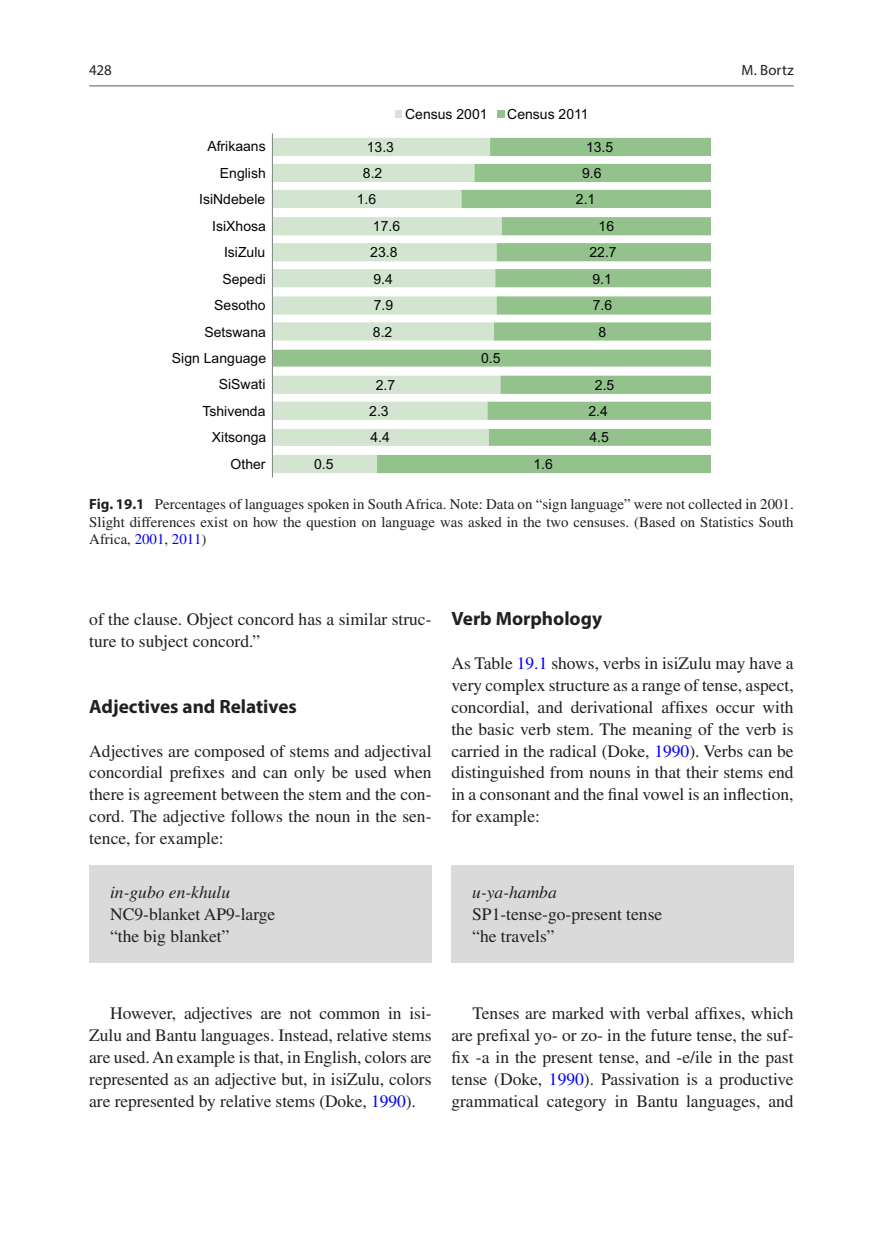
<style>
.page{position:relative;width:883px;height:1260px;background:#fff}
.page>*{position:absolute;margin:0;border:0;box-sizing:border-box;transform-origin:0 0}
._2_hd{font:700 19.25px "Myriad Pro";color:#231f20}
.Text_flush{font:17.5px/21.9px "Times LT Std";color:#231f20;text-align:justify}
.Text{font:17.5px/21.9px "Times LT Std";letter-spacing:-.005em;color:#231f20;text-align:justify}
.B_text_flush_Overvie{font:17.5px "Times LT Std";color:#231f20}
.B_text_flush_Overvie-2{font:italic 17.5px "Times LT Std";color:#231f20}
.t1{font:14.88px/17.5px "Times LT Std";color:#231f20;text-align:justify}
.t2{font:14.88px "Myriad Pro";letter-spacing:.01em;color:#231f20}
.t3{font:14px "Arial";color:#030505}
.s1{font-family:"Myriad Pro";font-weight:700}
.s2{color:#0000fa}
</style>
<div class="page">
<div style="left:273px;top:133px;width:438px;height:344px;background:linear-gradient(to right,#fbfdfb,#f6faf5)"></div>
<svg style="left:273px;top:138px;width:438px;height:335px"></svg>
<hr style="left:272px;top:133px;width:1px;height:345px;background:#818283">
<div style="left:395px;top:110px;width:7px;height:8px;background:#d3e5d0"></div>
<div style="left:497px;top:110px;width:8px;height:8px;background:#94c28d"></div>
<div style="left:89px;top:865px;width:343px;height:97px;background:#dadada"></div>
<div style="left:451px;top:865px;width:343px;height:97px;background:#dadada"></div>
<hr style="left:89px;top:85px;width:705px;height:2px;background:#9e9e9e">
<p class="t2" style="left:89px;top:61px;width:24px">428</p>
<p class="t3" style="left:405px;top:105px;width:84px">Census 2001</p>
<p class="t3" style="left:507px;top:105px;width:83px">Census 2011</p>
<p class="t3" style="left:207px;top:137px;width:60px">Afrikaans</p>
<p class="t3" style="left:367px;top:137px;width:29px">13.3</p>
<p class="t3" style="left:586px;top:137px;width:29px">13.5</p>
<p class="t3" style="left:220px;top:164px;width:47px">English</p>
<p class="t3" style="left:363px;top:164px;width:21px">8.2</p>
<p class="t3" style="left:582px;top:164px;width:21px">9.6</p>
<p class="t3" style="left:199px;top:190px;width:68px">IsiNdebele</p>
<p class="t3" style="left:357px;top:190px;width:21px">1.6</p>
<p class="t3" style="left:576px;top:190px;width:21px">2.1</p>
<p class="t3" style="left:212px;top:217px;width:55px">IsiXhosa</p>
<p class="t3" style="left:373px;top:217px;width:29px">17.6</p>
<p class="t3" style="left:599px;top:217px;width:17px">16</p>
<p class="t3" style="left:224px;top:243px;width:43px">IsiZulu</p>
<p class="t3" style="left:370px;top:243px;width:29px">23.8</p>
<p class="t3" style="left:589px;top:243px;width:29px">22.7</p>
<p class="t3" style="left:222px;top:270px;width:45px">Sepedi</p>
<p class="t3" style="left:373px;top:270px;width:21px">9.4</p>
<p class="t3" style="left:593px;top:270px;width:21px">9.1</p>
<p class="t3" style="left:214px;top:296px;width:53px">Sesotho</p>
<p class="t3" style="left:374px;top:296px;width:21px">7.9</p>
<p class="t3" style="left:593px;top:296px;width:21px">7.6</p>
<p class="t3" style="left:205px;top:322px;width:63px">Setswana</p>
<p class="t3" style="left:373px;top:323px;width:21px">8.2</p>
<p class="t3" style="left:599px;top:323px;width:9px">8</p>
<p class="t3" style="left:172px;top:349px;width:96px">Sign Language</p>
<p class="t3" style="left:481px;top:349px;width:21px">0.5</p>
<p class="t3" style="left:219px;top:375px;width:48px">SiSwati</p>
<p class="t3" style="left:376px;top:376px;width:21px">2.7</p>
<p class="t3" style="left:595px;top:375px;width:21px">2.5</p>
<p class="t3" style="left:203px;top:402px;width:65px">Tshivenda</p>
<p class="t3" style="left:369px;top:402px;width:21px">2.3</p>
<p class="t3" style="left:588px;top:402px;width:21px">2.4</p>
<p class="t3" style="left:212px;top:428px;width:56px">Xitsonga</p>
<p class="t3" style="left:370px;top:428px;width:21px">4.4</p>
<p class="t3" style="left:590px;top:428px;width:21px">4.5</p>
<p class="t3" style="left:231px;top:455px;width:37px">Other</p>
<p class="t3" style="left:314px;top:455px;width:21px">0.5</p>
<p class="t3" style="left:533px;top:455px;width:21px">1.6</p>
<p class="t2" style="left:742px;top:61px;width:54px">M. Bortz</p>
<p class="t1" style="left:89px;top:495px;width:706px"><span class="s1">Fig. 19.1</span> Percentages of languages spoken in South Africa. Note: Data on “sign language” were not collected in 2001.<br>Slight differences exist on how the question on language was asked in the two censuses. (Based on Statistics South Africa, <span class="s2">2001</span>, <span class="s2">2011</span>)</p>
<p class="Text_flush" style="left:89px;top:608px;width:344px">of the clause. Object concord has a similar struc&shy;ture to subject concord.”</p>
<h3 class="_2_hd" style="left:89px;top:694px;width:209px">Adjectives and Relatives</h3>
<p class="Text_flush" style="left:89px;top:740px;width:344px">Adjectives are composed of stems and adjectival concordial prefixes and can only be used when there is agreement between the stem and the con&shy;cord. The adjective follows the noun in the sen&shy;tence, for example:</p>
<p class="B_text_flush_Overvie-2" style="left:110px;top:882px;width:122px">in-gubo en-khulu</p>
<p class="B_text_flush_Overvie" style="left:110px;top:904px;width:167px">NC9-blanket AP9-large</p>
<p class="B_text_flush_Overvie" style="left:110px;top:926px;width:121px">“the big blanket”</p>
<h3 class="_2_hd" style="left:451px;top:606px;width:152px">Verb Morphology</h3>
<p class="Text_flush" style="left:451px;top:652px;width:344px">As Table <span class="s2">19.1</span> shows, verbs in isiZulu may have a very complex structure as a range of tense, aspect, concordial, and derivational affixes occur with the basic verb stem. The meaning of the verb is carried in the radical (Doke, <span class="s2">1990</span>). Verbs can be distinguished from nouns in that their stems end in a consonant and the final vowel is an inflection, for example:</p>
<p class="B_text_flush_Overvie-2" style="left:472px;top:882px;width:86px">u-ya-hamba</p>
<p class="B_text_flush_Overvie" style="left:472px;top:904px;width:192px">SP1-tense-go-present tense</p>
<p class="B_text_flush_Overvie" style="left:472px;top:926px;width:84px">“he travels”</p>
<p class="Text" style="left:89px;top:1002px;width:344px;text-indent:21px">However, adjectives are not common in isi-Zulu and Bantu languages. Instead, relative stems are used. An example is that, in English, colors are represented as an adjective but, in isiZulu, colors are represented by relative stems (Doke, <span class="s2">1990</span>).</p>
<p class="Text" style="left:451px;top:1002px;width:344px;text-indent:21px">Tenses are marked with verbal affixes, which are prefixal yo- or zo- in the future tense, the suf&shy;fix -a in the present tense, and -e/ile in the past tense (Doke, <span class="s2">1990</span>). Passivation is a productive grammatical category in Bantu languages, and</p>
</div>
